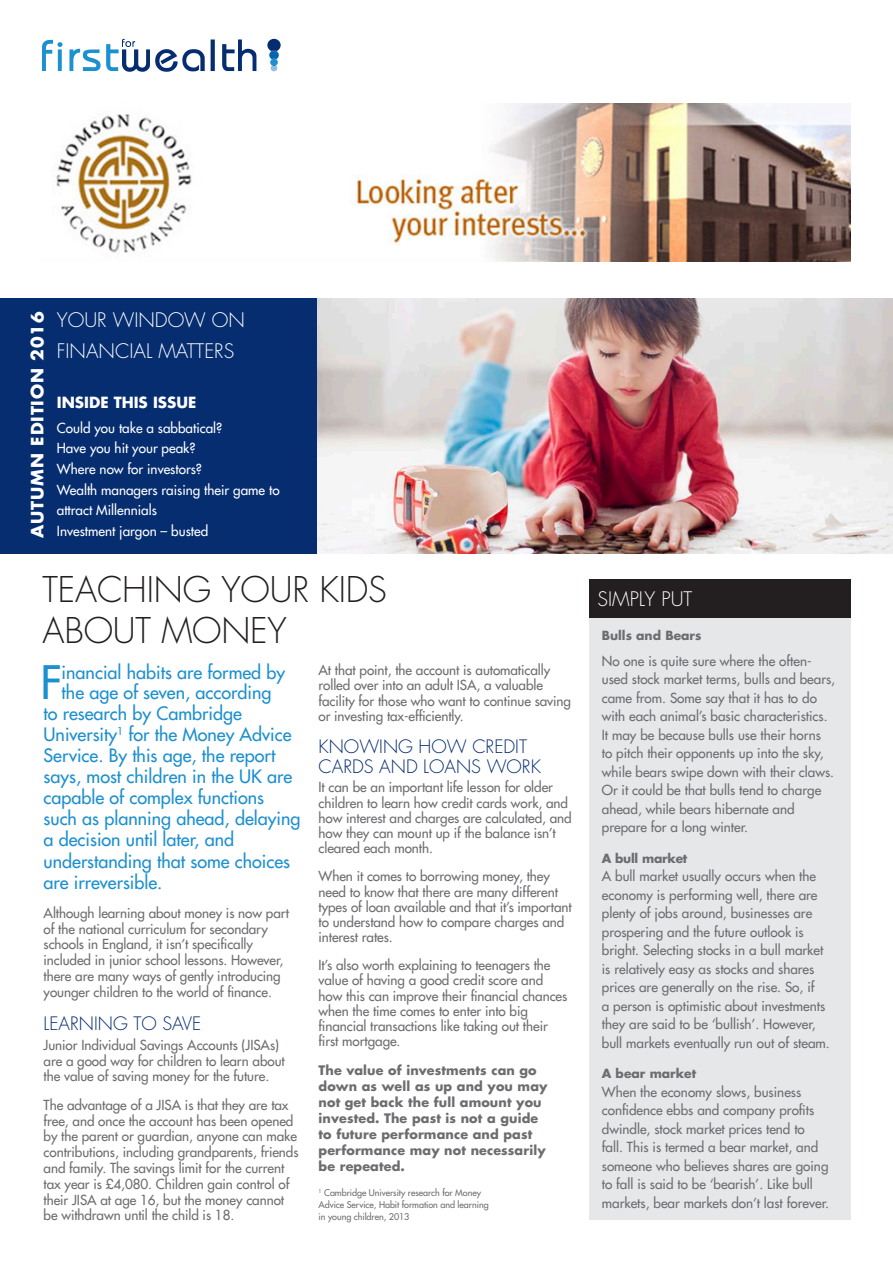
<style>
.page{position:relative;width:893px;height:1263px;background:#fff}
.page>*{position:absolute;margin:0;border:0;box-sizing:border-box;transform-origin:0 0}
.Intro_text{font:44.85px "Futura LT";color:#1d90d0}
.Heading_1{font:300 34.5px "Futura LT";letter-spacing:-.005em;color:#231f20}
.heading_2{font:300 19.5px "Futura LT";color:#fff}
.Intro_text-2{font:18px "Futura LT";color:#1d90d0}
.heading_2-2{font:300 18px/19.8px "Futura LT";color:#052d6f}
.Edition_text{font:700 16.5px "Futura LT";letter-spacing:.05em;color:#fff}
.INSIDE_THIS_ISSUE{font:700 15px "Futura LT";color:#fff}
.body_text{font:13.5px/18.5px "Futura LT";letter-spacing:-.005em;color:#6c6d70}
.Inside_this_issue_co{font:13.5px/20.5px "Futura LT";color:#fff}
.body_text-2{font:700 12.75px/16px "Futura LT";letter-spacing:.01em;color:#6c6d70}
.body_text-3{font:700 12.3px "Futura LT";color:#6c6d70}
.body_text-4{font:700 12.3px "Futura LT";letter-spacing:-.02em;color:#6c6d70}
.body_text-5{font:9px/12.3px "Futura LT";letter-spacing:-.005em;color:#6c6d70}
</style>
<div class="page">
<img style="left:56px;top:103px;width:794px;height:158px">
<div style="left:0;top:298px;width:322px;height:256px;background:#052d6f"></div>
<img style="left:318px;top:298px;width:575px;height:256px">
<div style="left:589px;top:617px;width:261px;height:603px;background:#e6e7e9"></div>
<div style="left:589px;top:579px;width:261px;height:38px;background:#231f20"></div>
<svg style="left:42px;top:39px;width:214px;height:33px"></svg>
<svg style="left:267px;top:39px;width:14px;height:32px"></svg>
<p class="Edition_text" style="left:26px;top:538px;width:228px;rotate:-90deg">AUTUMN EDITION 2016</p>
<p class="heading_2" style="left:57px;top:308px;width:190px">YOUR WINDOW ON</p>
<p class="heading_2" style="left:57px;top:339px;width:179px">FINANCIAL MATTERS</p>
<p class="INSIDE_THIS_ISSUE" style="left:57px;top:392px;width:141px">INSIDE THIS ISSUE</p>
<p class="Inside_this_issue_co" style="left:57px;top:417px;width:167px">Could you take a sabbatical?</p>
<p class="Inside_this_issue_co" style="left:57px;top:438px;width:140px">Have you hit your peak?</p>
<p class="Inside_this_issue_co" style="left:57px;top:459px;width:147px">Where now for investors?</p>
<p class="Inside_this_issue_co" style="left:57px;top:479px;width:224px">Wealth managers raising their game to attract Millennials<br>Investment jargon – busted</p>
<p class="Heading_1" style="left:43px;top:568px;width:346px">TEACHING YOUR KIDS</p>
<p class="Heading_1" style="left:43px;top:610px;width:246px">ABOUT MONEY</p>
<p class="Intro_text" style="left:40px;top:653px;width:23px">F</p>
<p class="Intro_text-2" style="left:62px;top:660px;width:225px">inancial habits are formed by</p>
<p class="Intro_text-2" style="left:62px;top:681px;width:211px">the age of seven, according</p>
<p class="Intro_text-2" style="left:44px;top:702px;width:200px">to research by Cambridge</p>
<p class="Intro_text-2" style="left:44px;top:723px;width:249px">University<sup>1</sup> for the Money Advice</p>
<p class="Intro_text-2" style="left:44px;top:744px;width:233px">Service. By this age, the report</p>
<p class="Intro_text-2" style="left:44px;top:765px;width:250px">says, most children in the UK are</p>
<p class="Intro_text-2" style="left:44px;top:786px;width:222px">capable of complex functions</p>
<p class="Intro_text-2" style="left:44px;top:807px;width:258px">such as planning ahead, delaying</p>
<p class="Intro_text-2" style="left:44px;top:828px;width:192px">a decision until later, and</p>
<p class="Intro_text-2" style="left:44px;top:849px;width:248px">understanding that some choices</p>
<p class="Intro_text-2" style="left:44px;top:870px;width:120px">are irreversible.</p>
<p class="body_text" style="left:44px;top:905px;width:247px;line-height:15.8px">Although learning about money is now part of the national curriculum for secondary schools in England, it isn’t specifically included in junior school lessons. However, there are many ways of gently introducing younger children to the world of finance.</p>
<p class="heading_2-2" style="left:44px;top:1014px;width:159px">LEARNING TO SAVE</p>
<p class="body_text" style="left:44px;top:1037px;width:243px;line-height:15.8px">Junior Individual Savings Accounts (JISAs) are a good way for children to learn about the value of saving money for the future.</p>
<p class="body_text" style="left:44px;top:1097px;width:256px;line-height:15.8px">The advantage of a JISA is that they are tax free, and once the account has been opened by the parent or guardian, anyone can make contributions, including grandparents, friends and family. The savings limit for the current tax year is £4,080. Children gain control of their JISA at age 16, but the money cannot be withdrawn until the child is 18.</p>
<p class="body_text" style="left:319px;top:662px;width:254px;line-height:15.3px">At that point, the account is automatically rolled over into an adult ISA, a valuable facility for those who want to continue saving or investing tax-efficiently.</p>
<p class="heading_2-2" style="left:319px;top:737px;width:224px">KNOWING HOW CREDIT<br>CARDS AND LOANS WORK</p>
<p class="body_text" style="left:319px;top:780px;width:255px;line-height:15.3px">It can be an important life lesson for older children to learn how credit cards work, and how interest and charges are calculated, and how they can mount up if the balance isn’t cleared each month.</p>
<p class="body_text" style="left:319px;top:868px;width:255px;line-height:15.3px">When it comes to borrowing money, they need to know that there are many different types of loan available and that it’s important to understand how to compare charges and interest rates.</p>
<p class="body_text" style="left:319px;top:957px;width:250px;line-height:15.3px">It’s also worth explaining to teenagers the value of having a good credit score and how this can improve their financial chances when the time comes to enter into big financial transactions like taking out their first mortgage.</p>
<p class="body_text-2" style="left:319px;top:1062px;width:230px">The value of investments can go down as well as up and you may not get back the full amount you invested. The past is not a guide to future performance and past performance may not necessarily be repeated.</p>
<p class="body_text-5" style="left:319px;top:1186px;width:172px"><sup>1</sup> Cambridge University research for Money<br>Advice Service, Habit formation and learning in young children, 2013</p>
<p class="heading_2" style="left:598px;top:587px;width:96px">SIMPLY PUT</p>
<p class="body_text-3" style="left:602px;top:627px;width:101px">Bulls and Bears</p>
<p class="body_text" style="left:602px;top:651px;width:235px">No one is quite sure where the often&shy;used stock market terms, bulls and bears, came from. Some say that it has to do with each animal’s basic characteristics.<br>It may be because bulls use their horns<br>to pitch their opponents up into the sky, while bears swipe down with their claws.<br>Or it could be that bulls tend to charge ahead, while bears hibernate and prepare for a long winter.</p>
<p class="body_text-4" style="left:602px;top:850px;width:87px">A bull market</p>
<p class="body_text" style="left:602px;top:867px;width:230px">A bull market usually occurs when the economy is performing well, there are plenty of jobs around, businesses are prospering and the future outlook is bright. Selecting stocks in a bull market is relatively easy as stocks and shares prices are generally on the rise. So, if<br>a person is optimistic about investments they are said to be ‘bullish’. However, bull markets eventually run out of steam.</p>
<p class="body_text-3" style="left:602px;top:1065px;width:96px">A bear market</p>
<p class="body_text" style="left:602px;top:1082px;width:229px">When the economy slows, business confidence ebbs and company profits dwindle, stock market prices tend to fall. This is termed a bear market, and someone who believes shares are going to fall is said to be ‘bearish’. Like bull markets, bear markets don’t last forever.</p>
</div>
